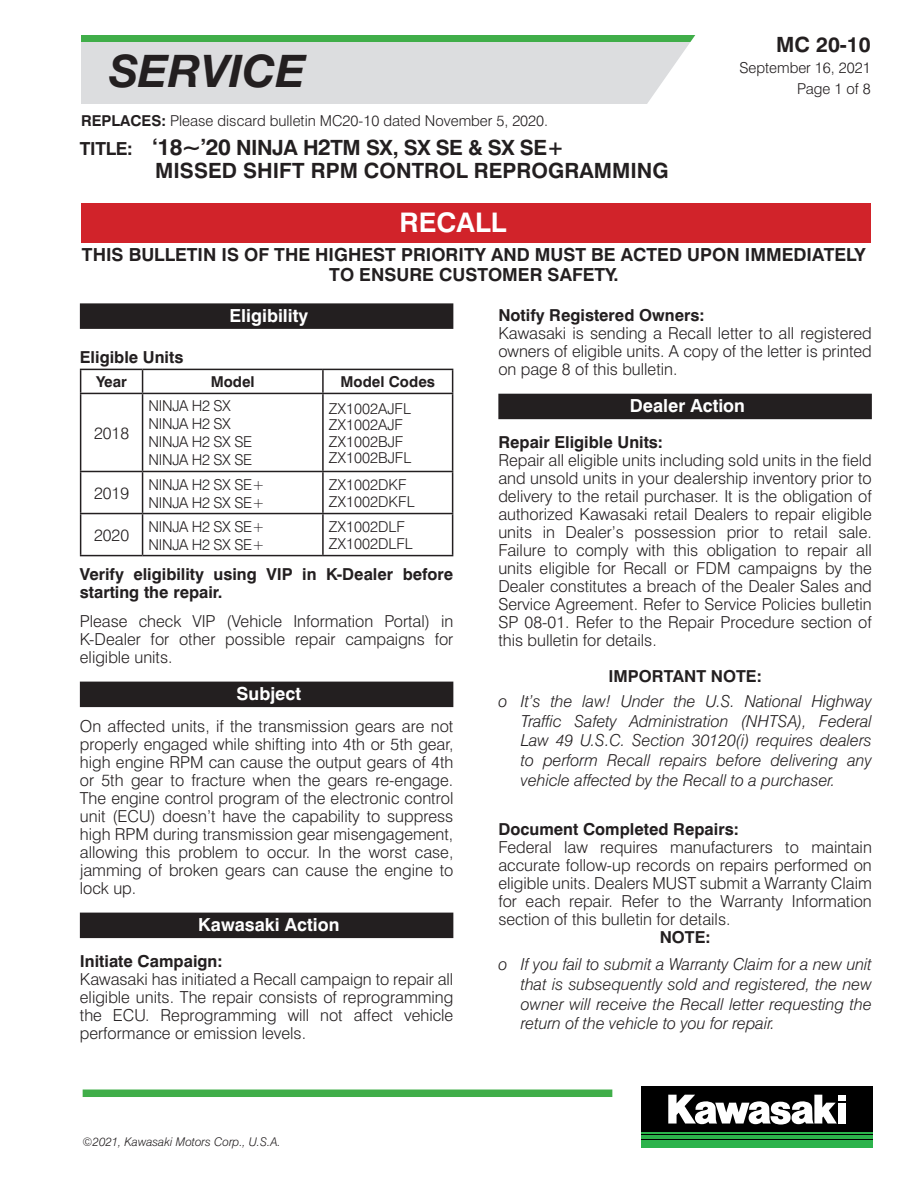
<style>
.page{position:relative;width:918px;height:1188px;background:#fff}
.page>*{position:absolute;margin:0;border:0;box-sizing:border-box;transform-origin:0 0}
.t1{font:italic 700 45px "Helvetica Neue";color:#231f20}
.Title_Bar{font:700 27px "Swiss 721 BT";color:#fff}
.MAINHEAD{font:700 21px/22.5px "Swiss 721 BT";color:#231f20}
.REF_BOX{font:700 21px "Swiss 721 BT";color:#231f20}
.Recall_priority{font:700 18px/19.5px "Swiss 721 BT";color:#231f20;text-align:center}
.SUBHEAD_Center{font:700 18px "Swiss 721 BT";color:#fff}
.Body_Text_Num_1{font:300 16.5px/18px "Swiss 721 BT";color:#231f20;text-align:justify}
.t2{font:italic 300 16.5px/19.8px "Swiss 721 BT";color:#231f20;text-align:justify}
.Number_2_Head{font:700 16.5px "Swiss 721 BT";color:#231f20}
.Body_Text_Num_1-2{font:700 16.5px/18px "Swiss 721 BT";color:#231f20}
.NOTE{font:700 16.5px "Swiss 721 BT";color:#231f20}
.Table_Heading{font:700 16.5px "Swiss 721 BT";color:#231f20}
.Table_Text{font:300 16.5px "Swiss 721 BT";color:#231f20}
.Bulletin_Model_Title{font:300 15px "Swiss 721 BT";letter-spacing:-.02em;color:#231f20}
.Table_Text-2{font:300 15px "Swiss 721 BT";color:#231f20}
.SUBHEAD{font:300 15px "Swiss 721 BT";color:#231f20}
.Date{font:300 15px "Swiss 721 BT";color:#231f20}
.Table_Text-3{font:700 15px "Swiss 721 BT";color:#231f20}
.t3{font:italic 300 12px "Swiss 721 BT";color:#231f20}
.s1{font-weight:700}
.s2{font-size:18px}
.s3{font-size:22.5px}
</style>
<div class="page">
<div style="left:81px;top:35px;width:793px;height:21px;background:#40ae49"></div>
<div style="left:81px;top:43px;width:793px;height:61px;background:#dcdddf"></div>
<svg style="left:625px;top:35px;width:249px;height:69px"></svg>
<div style="left:83px;top:1090px;width:529px;height:7px;background:#40ae49"></div>
<div style="left:641px;top:1086px;width:232px;height:62px;background:#000"></div>
<hr style="left:641px;top:1135px;width:232px;height:4px;background:#2cb34b">
<div style="left:641px;top:1140px;width:232px;height:7px;background:#2cb34b"></div>
<hr style="left:641px;top:1132px;width:232px;height:2px;background:#2cb34b">
<div style="left:838px;top:1095px;width:8px;height:6px;background:#fff"></div>
<div style="left:838px;top:1103px;width:8px;height:21px;background:#fff"></div>
<svg style="left:668px;top:1095px;width:169px;height:30px"></svg>
<div style="left:81px;top:203px;width:790px;height:39px;background:#d1232a"></div>
<div style="left:80px;top:303px;width:373px;height:26px;background:#231f20"></div>
<div style="left:80px;top:682px;width:373px;height:25px;background:#231f20"></div>
<div style="left:80px;top:913px;width:373px;height:25px;background:#231f20"></div>
<hr style="left:80px;top:369px;width:63px;height:1px;background:#231f20">
<svg style="left:80px;top:370px;width:1px;height:23px"></svg>
<hr style="left:143px;top:369px;width:180px;height:1px;background:#231f20">
<svg style="left:142px;top:370px;width:1px;height:23px"></svg>
<hr style="left:323px;top:369px;width:130px;height:1px;background:#231f20">
<hr style="left:322px;top:370px;width:2px;height:23px;background:#231f20">
<svg style="left:452px;top:370px;width:1px;height:23px"></svg>
<hr style="left:80px;top:393px;width:63px;height:1px;background:#231f20">
<hr style="left:80px;top:394px;width:1px;height:77px;background:#231f20">
<hr style="left:143px;top:393px;width:180px;height:1px;background:#231f20">
<hr style="left:142px;top:394px;width:1px;height:77px;background:#231f20">
<hr style="left:323px;top:393px;width:130px;height:1px;background:#231f20">
<hr style="left:322px;top:394px;width:2px;height:77px;background:#231f20">
<hr style="left:452px;top:394px;width:1px;height:77px;background:#231f20">
<hr style="left:80px;top:471px;width:63px;height:1px;background:#231f20">
<hr style="left:80px;top:472px;width:1px;height:41px;background:#231f20">
<hr style="left:143px;top:471px;width:180px;height:1px;background:#231f20">
<hr style="left:142px;top:472px;width:1px;height:41px;background:#231f20">
<hr style="left:323px;top:471px;width:130px;height:1px;background:#231f20">
<hr style="left:322px;top:472px;width:2px;height:41px;background:#231f20">
<hr style="left:452px;top:472px;width:1px;height:41px;background:#231f20">
<hr style="left:80px;top:513px;width:63px;height:1px;background:#231f20">
<hr style="left:80px;top:514px;width:1px;height:41px;background:#231f20">
<hr style="left:143px;top:513px;width:180px;height:1px;background:#231f20">
<hr style="left:142px;top:514px;width:1px;height:41px;background:#231f20">
<hr style="left:323px;top:513px;width:130px;height:1px;background:#231f20">
<hr style="left:322px;top:514px;width:2px;height:41px;background:#231f20">
<hr style="left:452px;top:514px;width:1px;height:41px;background:#231f20">
<hr style="left:80px;top:555px;width:63px;height:1px;background:#231f20">
<hr style="left:143px;top:555px;width:180px;height:1px;background:#231f20">
<hr style="left:323px;top:555px;width:130px;height:1px;background:#231f20">
<div style="left:498px;top:394px;width:374px;height:25px;background:#231f20"></div>
<h1 class="t1" style="left:109px;top:43px;width:198px">SERVICE</h1>
<p class="SUBHEAD" style="left:81px;top:111px;width:469px"><span class="s1">REPLACES:</span> Please discard bulletin MC20-10 dated November 5, 2020.</p>
<p class="MAINHEAD" style="left:155px;top:136px;width:515px;text-indent:-75px"><span class="s2">TITLE:</span> <span class="s3">‘18~’20</span> NINJA H<span class="s3">2</span>TM SX, SX SE &amp; SX SE+<br>MISSED SHIFT RPM CONTROL REPROGRAMMING</p>
<p class="Title_Bar" style="left:400px;top:206px;width:108px">RECALL</p>
<p class="REF_BOX" style="left:776px;top:31px;width:96px">MC 20-10</p>
<p class="Date" style="left:739px;top:58px;width:133px">September 16, 2021</p>
<p class="Date" style="left:797px;top:79px;width:75px">Page 1 of 8</p>
<p class="Recall_priority" style="left:82px;top:245px;width:785px">THIS BULLETIN IS OF THE HIGHEST PRIORITY AND MUST BE ACTED UPON IMMEDIATELY<br>TO ENSURE CUSTOMER SAFETY.</p>
<p class="SUBHEAD_Center" style="left:230px;top:305px;width:80px">Eligibility</p>
<p class="Table_Heading" style="left:80px;top:347px;width:105px">Eligible Units</p>
<p class="Table_Text-3" style="left:96px;top:373px;width:32px">Year</p>
<p class="Table_Text-3" style="left:211px;top:373px;width:46px">Model</p>
<p class="Table_Text-3" style="left:340px;top:373px;width:96px">Model Codes</p>
<p class="Table_Text" style="left:94px;top:423px;width:37px">2018</p>
<p class="Bulletin_Model_Title" style="left:149px;top:397px;width:84px">NINJA H2 SX</p>
<p class="Bulletin_Model_Title" style="left:149px;top:415px;width:84px">NINJA H2 SX</p>
<p class="Bulletin_Model_Title" style="left:149px;top:433px;width:105px">NINJA H2 SX SE</p>
<p class="Bulletin_Model_Title" style="left:149px;top:451px;width:105px">NINJA H2 SX SE</p>
<p class="Table_Text-2" style="left:329px;top:399px;width:84px">ZX1002AJFL</p>
<p class="Table_Text-2" style="left:329px;top:416px;width:76px">ZX1002AJF</p>
<p class="Table_Text-2" style="left:329px;top:432px;width:76px">ZX1002BJF</p>
<p class="Table_Text-2" style="left:329px;top:449px;width:84px">ZX1002BJFL</p>
<p class="Table_Text" style="left:94px;top:483px;width:37px">2019</p>
<p class="Bulletin_Model_Title" style="left:149px;top:475px;width:117px">NINJA H2 SX SE+</p>
<p class="Bulletin_Model_Title" style="left:149px;top:493px;width:117px">NINJA H2 SX SE+</p>
<p class="Table_Text-2" style="left:329px;top:476px;width:79px">ZX1002DKF</p>
<p class="Table_Text-2" style="left:329px;top:492px;width:87px">ZX1002DKFL</p>
<p class="Bulletin_Model_Title" style="left:149px;top:517px;width:117px">NINJA H2 SX SE+</p>
<p class="Bulletin_Model_Title" style="left:149px;top:535px;width:117px">NINJA H2 SX SE+</p>
<p class="Table_Text-2" style="left:329px;top:518px;width:78px">ZX1002DLF</p>
<p class="Table_Text-2" style="left:329px;top:534px;width:85px">ZX1002DLFL</p>
<p class="Body_Text_Num_1-2" style="left:80px;top:565px;width:375px">Verify eligibility using VIP in K-Dealer before starting the repair.</p>
<p class="Body_Text_Num_1" style="left:80px;top:612px;width:375px">Please check VIP (Vehicle Information Portal) in K-Dealer for other possible repair campaigns for eligible units.</p>
<p class="SUBHEAD_Center" style="left:237px;top:683px;width:66px">Subject</p>
<p class="Body_Text_Num_1" style="left:80px;top:717px;width:375px">On affected units, if the transmission gears are not properly engaged while shifting into 4th or 5th gear, high engine RPM can cause the output gears of 4th or 5th gear to fracture when the gears re-engage.<br>The engine control program of the electronic control unit (ECU) doesn’t have the capability to suppress high RPM during transmission gear misengagement, allowing this problem to occur. In the worst case, jamming of broken gears can cause the engine to lock up.</p>
<p class="SUBHEAD_Center" style="left:198px;top:914px;width:143px">Kawasaki Action</p>
<p class="Number_2_Head" style="left:80px;top:951px;width:144px">Initiate Campaign:</p>
<p class="Body_Text_Num_1" style="left:80px;top:970px;width:375px">Kawasaki has initiated a Recall campaign to repair all eligible units. The repair consists of reprogramming the ECU. Reprogramming will not affect vehicle performance or emission levels.</p>
<p class="Table_Text" style="left:94px;top:525px;width:37px">2020</p>
<p class="t3" style="left:83px;top:1134px;width:200px">©2021, Kawasaki Motors Corp., U.S.A.</p>
<p class="Number_2_Head" style="left:498px;top:305px;width:208px">Notify Registered Owners:</p>
<p class="Body_Text_Num_1" style="left:498px;top:324px;width:375px">Kawasaki is sending a Recall letter to all registered owners of eligible units. A copy of the letter is printed on page 8 of this bulletin.</p>
<p class="SUBHEAD_Center" style="left:630px;top:395px;width:117px">Dealer Action</p>
<p class="Number_2_Head" style="left:498px;top:432px;width:166px">Repair Eligible Units:</p>
<p class="Body_Text_Num_1" style="left:498px;top:451px;width:375px">Repair all eligible units including sold units in the field and unsold units in your dealership inventory prior to delivery to the retail purchaser. It is the obligation of authorized Kawasaki retail Dealers to repair eligible units in Dealer’s possession prior to retail sale.<br>Failure to comply with this obligation to repair all units eligible for Recall or FDM campaigns by the Dealer constitutes a breach of the Dealer Sales and Service Agreement. Refer to Service Policies bulletin SP 08-01. Refer to the Repair Procedure section of this bulletin for details.</p>
<p class="NOTE" style="left:608px;top:666px;width:155px">IMPORTANT NOTE:</p>
<p class="t2" style="left:521px;top:691px;width:353px;text-indent:-22px">o It’s the law! Under the U.S. National Highway Traffic Safety Administration (NHTSA), Federal Law 49 U.S.C. Section 30120(i) requires dealers to perform Recall repairs before delivering any vehicle affected by the Recall to a purchaser.</p>
<p class="Number_2_Head" style="left:498px;top:819px;width:242px">Document Completed Repairs:</p>
<p class="Body_Text_Num_1" style="left:498px;top:838px;width:375px">Federal law requires manufacturers to maintain accurate follow-up records on repairs performed on eligible units. Dealers MUST submit a Warranty Claim for each repair. Refer to the Warranty Information section of this bulletin for details.</p>
<p class="NOTE" style="left:660px;top:927px;width:52px">NOTE:</p>
<p class="t2" style="left:521px;top:954px;width:353px;text-indent:-22px">o If you fail to submit a Warranty Claim for a new unit that is subsequently sold and registered, the new owner will receive the Recall letter requesting the return of the vehicle to you for repair.</p>
</div>
